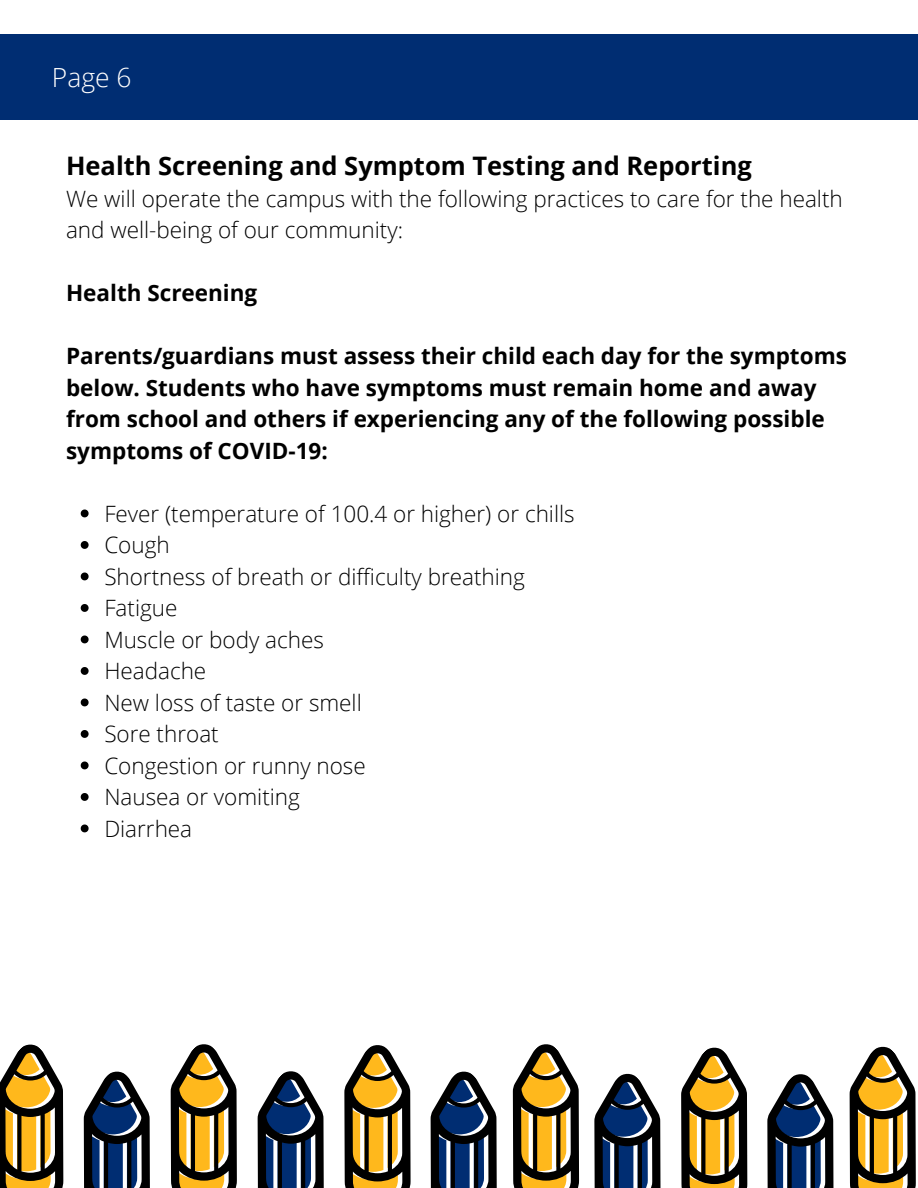
<style>
.page{position:relative;width:918px;height:1188px;background:#fff}
.page>*{position:absolute;margin:0;border:0;box-sizing:border-box;transform-origin:0 0}
.t1{font:300 26.4px "Open Sans";color:#fff}
.t2{font:700 25.5px "Open Sans";color:#000}
.t3{font:300 22.5px/31.5px "Open Sans";color:#000}
.t4{font:700 22.5px/31.5px "Open Sans";color:#000}
</style>
<div class="page">
<svg style="left:0;top:1044px;width:916px;height:144px"></svg>
<div style="left:0;top:35px;width:918px;height:85px;background:#002d72"></div>
<svg style="left:81px;top:510px;width:8px;height:7px"></svg>
<svg style="left:81px;top:541px;width:8px;height:8px"></svg>
<svg style="left:81px;top:573px;width:8px;height:7px"></svg>
<svg style="left:81px;top:604px;width:8px;height:8px"></svg>
<svg style="left:81px;top:636px;width:8px;height:7px"></svg>
<svg style="left:81px;top:667px;width:8px;height:8px"></svg>
<svg style="left:81px;top:699px;width:8px;height:7px"></svg>
<svg style="left:81px;top:730px;width:8px;height:8px"></svg>
<svg style="left:81px;top:762px;width:8px;height:7px"></svg>
<svg style="left:81px;top:793px;width:8px;height:8px"></svg>
<svg style="left:81px;top:825px;width:8px;height:7px"></svg>
<p class="t1" style="left:52px;top:59px;width:81px">Page 6</p>
<p class="t2" style="left:66px;top:148px;width:687px">Health Screening and Symptom Testing and Reporting</p>
<p class="t3" style="left:66px;top:182px;width:778px">We will operate the campus with the following practices to care for the health and well-being of our community:</p>
<p class="t4" style="left:66px;top:277px;width:193px">Health Screening</p>
<p class="t4" style="left:66px;top:340px;width:782px">Parents/guardians must assess their child each day for the symptoms below. Students who have symptoms must remain home and away from school and others if experiencing any of the following possible symptoms of COVID-19:</p>
<p class="t3" style="left:104px;top:497px;width:472px">Fever (temperature of 100.4 or higher) or chills</p>
<p class="t3" style="left:104px;top:529px;width:67px">Cough</p>
<p class="t3" style="left:104px;top:560px;width:422px">Shortness of breath or difficulty breathing</p>
<p class="t3" style="left:104px;top:592px;width:75px">Fatigue</p>
<p class="t3" style="left:104px;top:623px;width:221px">Muscle or body aches</p>
<p class="t3" style="left:104px;top:655px;width:103px">Headache</p>
<p class="t3" style="left:104px;top:686px;width:259px">New loss of taste or smell</p>
<p class="t3" style="left:104px;top:718px;width:116px">Sore throat</p>
<p class="t3" style="left:104px;top:749px;width:263px">Congestion or runny nose</p>
<p class="t3" style="left:104px;top:781px;width:197px">Nausea or vomiting</p>
<p class="t3" style="left:104px;top:812px;width:89px">Diarrhea</p>
</div>
